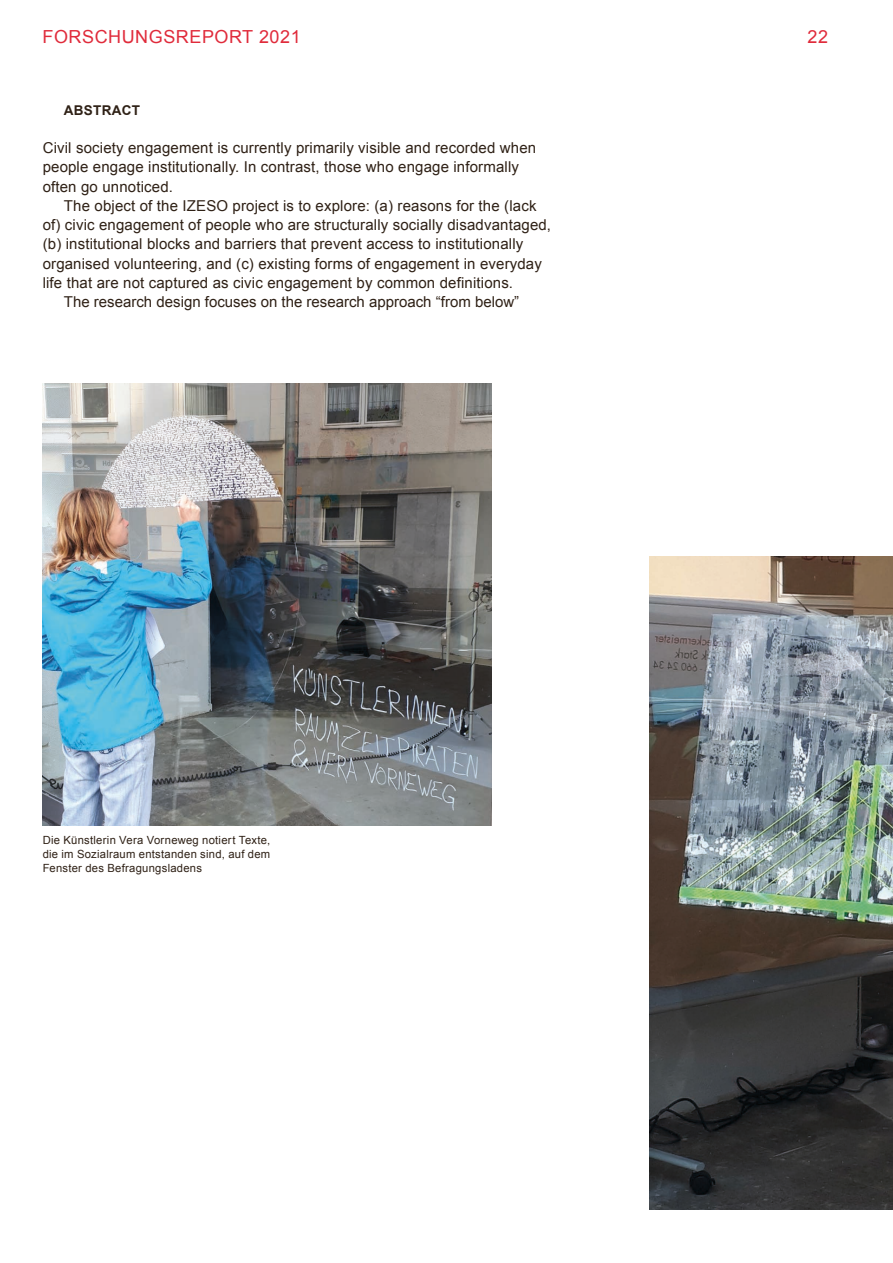
<style>
.page{position:relative;width:893px;height:1263px;background:#fff}
.page>*{position:absolute;margin:0;border:0;box-sizing:border-box;transform-origin:0 0}
.t1{font:18px "Arial";letter-spacing:.03em;color:#e02b3b}
.t2{font:15px/19.2px "Arial";letter-spacing:.01em;color:#2f2116}
.t3{font:700 13.5px "Arial";letter-spacing:.02em;color:#2f2116}
.t4{font:11.25px/13.8px "Arial";letter-spacing:.025em;color:#2f2116;text-align:justify}
</style>
<div class="page">
<img style="left:650px;top:556px;width:243px;height:654px">
<img style="left:43px;top:384px;width:448px;height:441px">
<p class="t1" style="left:43px;top:24px;width:260px">FORSCHUNGSREPORT 2021</p>
<p class="t1" style="left:808px;top:24px;width:22px">22</p>
<p class="t3" style="left:64px;top:101px;width:78px">ABSTRACT</p>
<p class="t2" style="left:43px;top:139px;width:495px">Civil society engagement is currently primarily visible and recorded when people engage institutionally. In contrast, those who engage informally often go unnoticed.</p>
<p class="t2" style="left:64px;top:196px;width:474px">The object of the IZESO project is to explore: (a) reasons for the (lack</p>
<p class="t2" style="left:43px;top:215px;width:510px">of) civic engagement of people who are structurally socially disadvantaged,</p>
<p class="t2" style="left:43px;top:235px;width:482px">(b) institutional blocks and barriers that prevent access to institutionally</p>
<p class="t2" style="left:43px;top:254px;width:501px">organised volunteering, and (c) existing forms of engagement in everyday</p>
<p class="t2" style="left:43px;top:273px;width:472px">life that are not captured as civic engagement by common definitions.</p>
<p class="t2" style="left:64px;top:292px;width:457px">The research design focuses on the research approach “from below”</p>
<p class="t4" style="left:43px;top:833px;width:229px">Die Künstlerin Vera Vorneweg notiert Texte, die im Sozialraum entstanden sind, auf dem Fenster des Befragungsladens</p>
</div>
